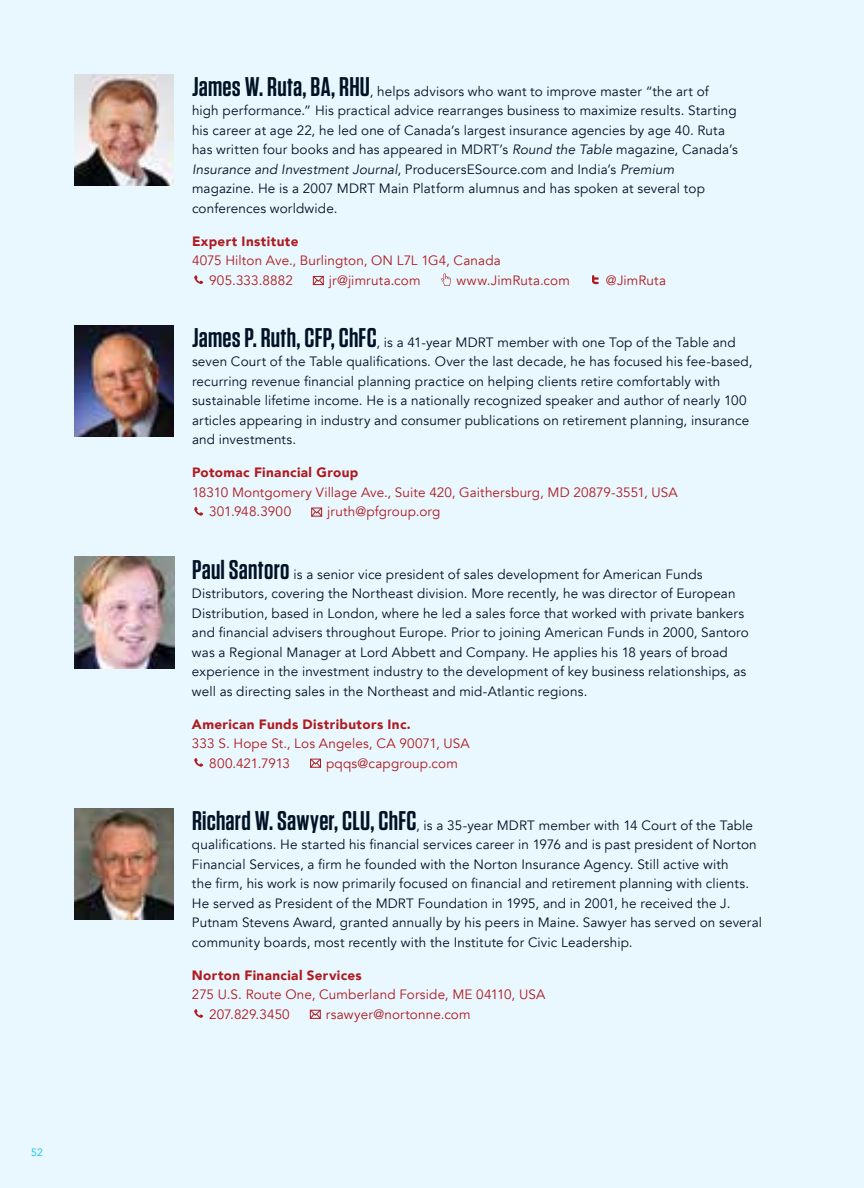
<style>
.page{position:relative;width:864px;height:1188px;background:#e9f7fe}
.page>*{position:absolute;margin:0;border:0;box-sizing:border-box;transform-origin:0 0}
.t1{font:13.5px/19.5px "Avenir";letter-spacing:.01em;color:#001225}
.t2{font:13.5px/19.5px "Avenir";letter-spacing:.01em;color:#af1b20}
.t3{font:900 13.5px "Avenir";letter-spacing:.025em;color:#af1b20}
.t4{font:10.5px "Avenir";color:#00c0f3}
.s1{font-family:"Tungsten";font-weight:600;font-size:27px}
.s2{font-style:italic}
</style>
<div class="page">
<img style="left:74px;top:74px;width:100px;height:111px">
<svg style="left:194px;top:275px;width:9px;height:9px"></svg>
<svg style="left:312px;top:275px;width:12px;height:11px"></svg>
<svg style="left:441px;top:273px;width:10px;height:13px"></svg>
<svg style="left:592px;top:275px;width:7px;height:9px"></svg>
<img style="left:74px;top:325px;width:100px;height:111px">
<svg style="left:194px;top:507px;width:9px;height:9px"></svg>
<svg style="left:311px;top:507px;width:12px;height:10px"></svg>
<img style="left:74px;top:557px;width:100px;height:111px">
<svg style="left:194px;top:758px;width:9px;height:9px"></svg>
<svg style="left:310px;top:758px;width:11px;height:10px"></svg>
<img style="left:74px;top:808px;width:100px;height:111px">
<svg style="left:194px;top:1009px;width:9px;height:9px"></svg>
<svg style="left:309px;top:1009px;width:12px;height:10px"></svg>
<p class="t4" style="left:31px;top:1146px;width:13px">52</p>
<p class="t1" style="left:192px;top:82px;width:547px"><span class="s1">James W. Ruta, BA, RHU</span>, helps advisors who want to improve master “the art of high performance.” His practical advice rearranges business to maximize results. Starting his career at age 22, he led one of Canada’s largest insurance agencies by age 40. Ruta has written four books and has appeared in MDRT’s <span class="s2">Round the Table</span> magazine, Canada’s <span class="s2">Insurance and Investment Journal</span>, ProducersESource.com and India’s <span class="s2">Premium </span>magazine. He is a 2007 MDRT Main Platform alumnus and has spoken at several top conferences worldwide.</p>
<p class="t3" style="left:192px;top:230px;width:108px">Expert Institute</p>
<p class="t2" style="left:209px;top:251px;width:293px;text-indent:-17px">4075 Hilton Ave., Burlington, ON L7L 1G4, Canada<br>905.333.8882</p>
<p class="t2" style="left:329px;top:271px;width:93px">jr@jimruta.com</p>
<p class="t2" style="left:457px;top:271px;width:115px">www.JimRuta.com</p>
<p class="t2" style="left:606px;top:271px;width:62px">@JimRuta</p>
<p class="t1" style="left:192px;top:333px;width:562px"><span class="s1">James P. Ruth, CFP, ChFC</span>, is a 41-year MDRT member with one Top of the Table and seven Court of the Table qualifications. Over the last decade, he has focused his fee-based, recurring revenue financial planning practice on helping clients retire comfortably with sustainable lifetime income. He is a nationally recognized speaker and author of nearly 100 articles appearing in industry and consumer publications on retirement planning, insurance and investments.</p>
<p class="t3" style="left:192px;top:461px;width:168px">Potomac Financial Group</p>
<p class="t2" style="left:209px;top:483px;width:470px;text-indent:-17px">18310 Montgomery Village Ave., Suite 420, Gaithersburg, MD 20879-3551, USA<br>301.948.3900</p>
<p class="t2" style="left:327px;top:502px;width:115px">jruth@pfgroup.org</p>
<p class="t1" style="left:192px;top:564px;width:558px"><span class="s1">Paul Santoro</span> is a senior vice president of sales development for American Funds Distributors, covering the Northeast division. More recently, he was director of European Distribution, based in London, where he led a sales force that worked with private bankers and financial advisers throughout Europe. Prior to joining American Funds in 2000, Santoro was a Regional Manager at Lord Abbett and Company. He applies his 18 years of broad experience in the investment industry to the development of key business relationships, as well as directing sales in the Northeast and mid-Atlantic regions.</p>
<p class="t3" style="left:192px;top:712px;width:220px">American Funds Distributors Inc.</p>
<p class="t2" style="left:209px;top:734px;width:262px;text-indent:-17px">333 S. Hope St., Los Angeles, CA 90071, USA<br>800.421.7913</p>
<p class="t2" style="left:326px;top:753px;width:133px">pqqs@capgroup.com</p>
<p class="t1" style="left:192px;top:815px;width:572px"><span class="s1">Richard W. Sawyer, CLU, ChFC</span>, is a 35-year MDRT member with 14 Court of the Table qualifications. He started his financial services career in 1976 and is past president of Norton Financial Services, a firm he founded with the Norton Insurance Agency. Still active with<br>the firm, his work is now primarily focused on financial and retirement planning with clients.<br>He served as President of the MDRT Foundation in 1995, and in 2001, he received the J.<br>Putnam Stevens Award, granted annually by his peers in Maine. Sawyer has served on several community boards, most recently with the Institute for Civic Leadership.</p>
<p class="t3" style="left:192px;top:963px;width:171px">Norton Financial Services</p>
<p class="t2" style="left:209px;top:985px;width:338px;text-indent:-17px">275 U.S. Route One, Cumberland Forside, ME 04110, USA<br>207.829.3450</p>
<p class="t2" style="left:326px;top:1004px;width:146px">rsawyer@nortonne.com</p>
</div>
